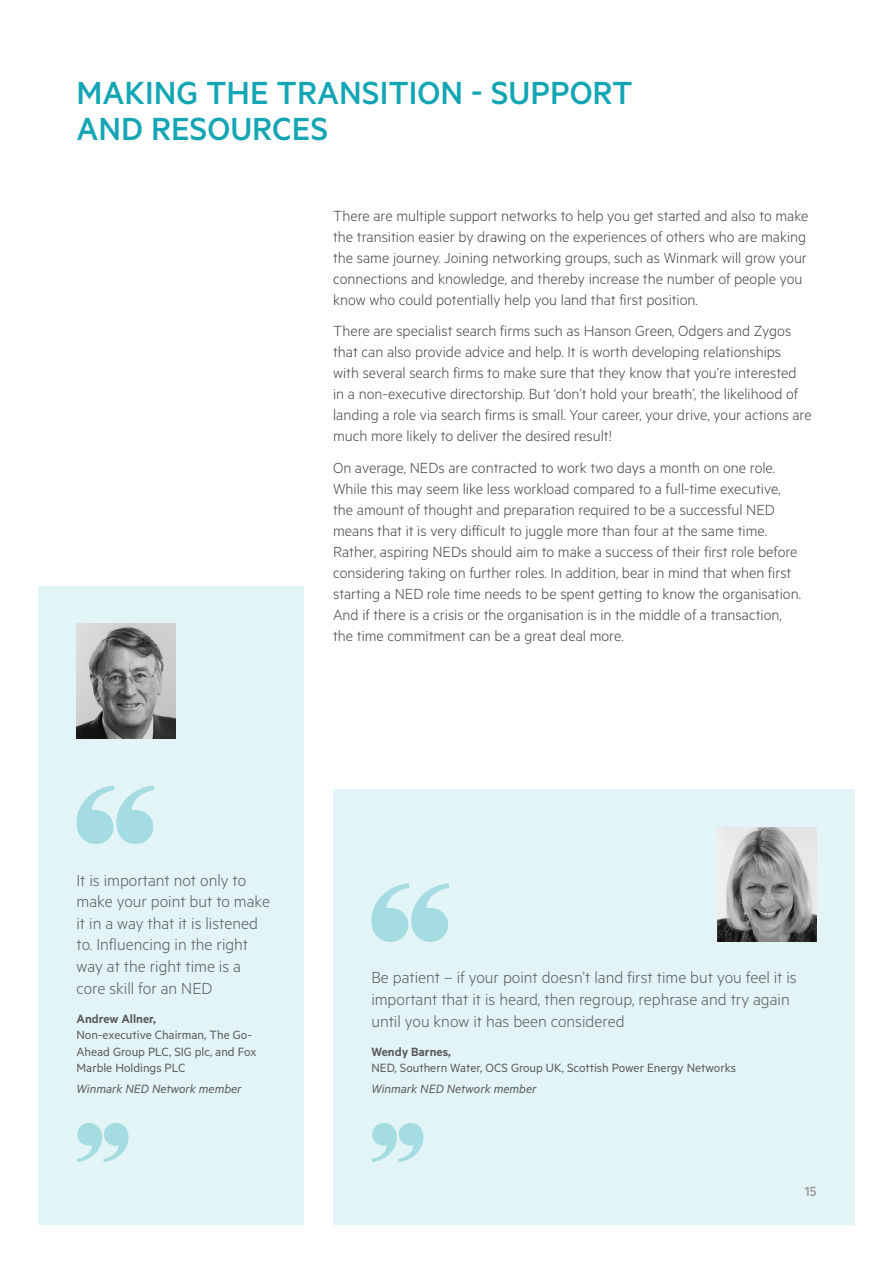
<style>
.page{position:relative;width:893px;height:1263px;background:#fff}
.page>*{position:absolute;margin:0;border:0;box-sizing:border-box;transform-origin:0 0}
.t1{font:500 36px/36px "Metric";color:#12a5b3}
.t2{font:300 18px/21.6px "Metric";color:#5c5c5c}
.t3{font:300 16.5px/21px "Metric";color:#474747}
.t4{font:500 15px "Metric";color:#999}
.t5{font:13.5px/16.5px "Metric";color:#5c5c5c}
.t6{font:italic 13.5px "Metric";color:#5c5c5c}
.t7{font:600 13.5px "Metric";color:#5c5c5c}
</style>
<div class="page">
<div style="left:38px;top:586px;width:265px;height:639px;background:#e2f4f6"></div>
<svg style="left:77px;top:785px;width:78px;height:59px"></svg>
<svg style="left:77px;top:1123px;width:52px;height:39px"></svg>
<img style="left:77px;top:624px;width:98px;height:115px">
<div style="left:333px;top:789px;width:522px;height:436px;background:#e2f4f6"></div>
<svg style="left:371px;top:883px;width:78px;height:59px"></svg>
<svg style="left:371px;top:1123px;width:52px;height:39px"></svg>
<img style="left:718px;top:827px;width:98px;height:115px">
<h1 class="t1" style="left:77px;top:74px;width:558px">MAKING THE TRANSITION - SUPPORT<br>AND RESOURCES</h1>
<p class="t3" style="left:333px;top:204px;width:477px">There are multiple support networks to help you get started and also to make the transition easier by drawing on the experiences of others who are making the same journey. Joining networking groups, such as Winmark will grow your connections and knowledge, and thereby increase the number of people you know who could potentially help you land that first position.</p>
<p class="t3" style="left:333px;top:320px;width:480px">There are specialist search firms such as Hanson Green, Odgers and Zygos that can also provide advice and help. It is worth developing relationships<br>with several search firms to make sure that they know that you’re interested in a non-executive directorship. But ‘don’t hold your breath’, the likelihood of landing a role via search firms is small. Your career, your drive, your actions are much more likely to deliver the desired result!</p>
<p class="t3" style="left:333px;top:457px;width:469px">On average, NEDs are contracted to work two days a month on one role.<br>While this may seem like less workload compared to a full-time executive, the amount of thought and preparation required to be a successful NED means that it is very difficult to juggle more than four at the same time.<br>Rather, aspiring NEDs should aim to make a success of their first role before considering taking on further roles. In addition, bear in mind that when first starting a NED role time needs to be spent getting to know the organisation.<br>And if there is a crisis or the organisation is in the middle of a transaction, the time commitment can be a great deal more.</p>
<p class="t2" style="left:77px;top:868px;width:195px">It is important not only to make your point but to make it in a way that it is listened to. Influencing in the right way at the right time is a core skill for an NED</p>
<p class="t7" style="left:77px;top:1011px;width:81px">Andrew Allner,</p>
<p class="t5" style="left:77px;top:1026px;width:181px">Non-executive Chairman, The Go-<br>Ahead Group PLC, SIG plc, and Fox<br>Marble Holdings PLC</p>
<p class="t6" style="left:77px;top:1081px;width:167px">Winmark NED Network member</p>
<p class="t2" style="left:371px;top:966px;width:427px">Be patient – if your point doesn’t land first time but you feel it is important that it is heard, then regroup, rephrase and try again until you know it has been considered</p>
<p class="t7" style="left:371px;top:1044px;width:81px">Wendy Barnes,</p>
<p class="t5" style="left:371px;top:1059px;width:366px">NED, Southern Water, OCS Group UK, Scottish Power Energy Networks</p>
<p class="t6" style="left:371px;top:1081px;width:167px">Winmark NED Network member</p>
<p class="t4" style="left:805px;top:1183px;width:13px">15</p>
</div>
